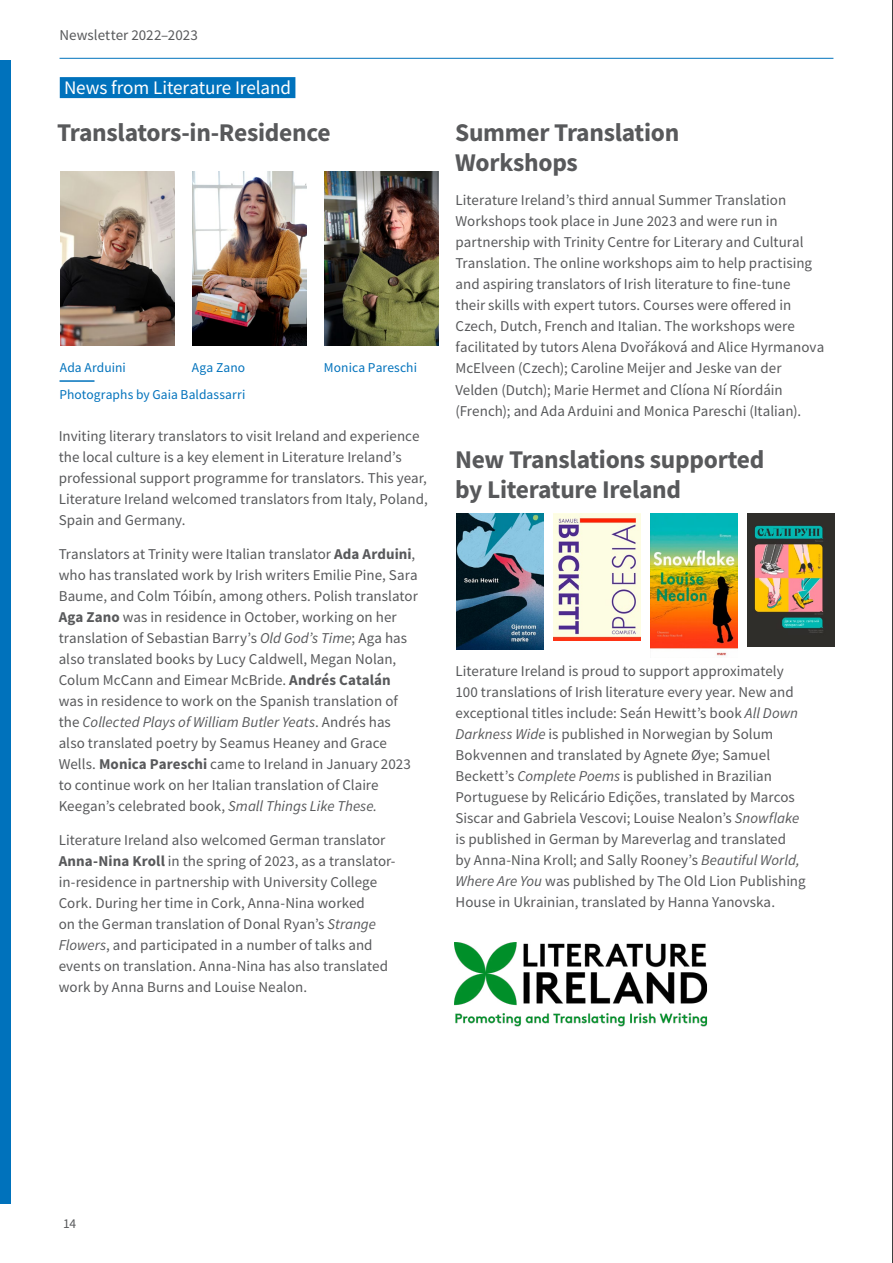
<style>
.page{position:relative;width:893px;height:1263px;background:#fff}
.page>*{position:absolute;margin:0;border:0;box-sizing:border-box;transform-origin:0 0}
.t1{font:700 25.5px/30.6px "Source Sans Pro";letter-spacing:-.01em;color:#58595b}
.t2{font:19.2px "Source Sans Pro";letter-spacing:-.005em;color:#fff}
.t3{font:15px/21px "Source Sans Pro";color:#58595b}
.t4{font:13.5px "Source Sans Pro";letter-spacing:.005em;color:#0072bc}
.t5{font:13.5px "Source Sans Pro";color:#58595b}
.s1{font-weight:700}
.s2{font-style:italic}
</style>
<div class="page">
<div style="left:0;top:60px;width:10px;height:1143px;background:#0072bc"></div>
<img style="left:60px;top:171px;width:114px;height:175px">
<img style="left:192px;top:171px;width:114px;height:175px">
<img style="left:324px;top:171px;width:114px;height:175px">
<img style="left:456px;top:513px;width:87px;height:136px">
<img style="left:650px;top:513px;width:87px;height:143px">
<img style="left:553px;top:513px;width:87px;height:128px">
<img style="left:747px;top:513px;width:87px;height:133px">
<div style="left:60px;top:77px;width:235px;height:21px;background:#0072bc"></div>
<img style="left:455px;top:942px;width:253px;height:85px">
<hr style="left:60px;top:380px;width:35px;height:2px;background:#0072bc">
<hr style="left:60px;top:58px;width:773px;height:1px;background:#0072bc">
<hr style="left:892px;top:0;width:1px;height:1263px;background:#000">
<p class="t3" style="left:59px;top:24px;width:140px">Newsletter 2022–2023</p>
<p class="t2" style="left:64px;top:75px;width:229px">News from Literature Ireland</p>
<h1 class="t1" style="left:57px;top:116px;width:275px">Translators-in-Residence</h1>
<h1 class="t1" style="left:455px;top:116px;width:226px">Summer Translation<br>Workshops</h1>
<p class="t4" style="left:60px;top:359px;width:67px">Ada Arduini</p>
<p class="t4" style="left:192px;top:359px;width:55px">Aga Zano</p>
<p class="t4" style="left:324px;top:359px;width:95px">Monica Pareschi</p>
<p class="t4" style="left:60px;top:386px;width:187px">Photographs by Gaia Baldassarri</p>
<p class="t3" style="left:59px;top:425px;width:370px">Inviting literary translators to visit Ireland and experience the local culture is a key element in Literature Ireland’s professional support programme for translators. This year, Literature Ireland welcomed translators from Italy, Poland, Spain and Germany.</p>
<p class="t3" style="left:59px;top:543px;width:361px">Translators at Trinity were Italian translator <span class="s1">Ada Arduini</span>, who has translated work by Irish writers Emilie Pine, Sara Baume, and Colm Tóibín, among others. Polish translator <span class="s1">Aga Zano</span> was in residence in October, working on her translation of Sebastian Barry’s <span class="s2">Old God’s Time</span>; Aga has also translated books by Lucy Caldwell, Megan Nolan, Colum McCann and Eimear McBride. <span class="s1">Andrés Catalán </span>was in residence to work on the Spanish translation of the <span class="s2">Collected Plays of William Butler Yeats</span>. Andrés has also translated poetry by Seamus Heaney and Grace Wells. <span class="s1">Monica Pareschi</span> came to Ireland in January 2023 to continue work on her Italian translation of Claire Keegan’s celebrated book, <span class="s2">Small Things Like These.</span></p>
<p class="t3" style="left:59px;top:829px;width:338px">Literature Ireland also welcomed German translator <span class="s1">Anna-Nina Kroll</span> in the spring of 2023, as a translator&shy;in-residence in partnership with University College Cork. During her time in Cork, Anna-Nina worked<br>on the German translation of Donal Ryan’s <span class="s2">Strange Flowers</span>, and participated in a number of talks and events on translation. Anna-Nina has also translated work by Anna Burns and Louise Nealon.</p>
<p class="t3" style="left:455px;top:190px;width:370px">Literature Ireland’s third annual Summer Translation Workshops took place in June 2023 and were run in partnership with Trinity Centre for Literary and Cultural Translation. The online workshops aim to help practising and aspiring translators of Irish literature to fine-tune<br>their skills with expert tutors. Courses were offered in Czech, Dutch, French and Italian. The workshops were facilitated by tutors Alena Dvořáková and Alice Hyrmanova McElveen (Czech); Caroline Meijer and Jeske van der Velden (Dutch); Marie Hermet and Clíona Ní Ríordáin (French); and Ada Arduini and Monica Pareschi (Italian).</p>
<h1 class="t1" style="left:455px;top:444px;width:311px">New Translations supported by Literature Ireland</h1>
<p class="t3" style="left:455px;top:660px;width:352px">Literature Ireland is proud to support approximately 100 translations of Irish literature every year. New and exceptional titles include: Seán Hewitt’s book <span class="s2">All Down Darkness Wide</span> is published in Norwegian by Solum Bokvennen and translated by Agnete Øye; Samuel Beckett’s <span class="s2">Complete Poems</span> is published in Brazilian Portuguese by Relicário Edições, translated by Marcos Siscar and Gabriela Vescovi; Louise Nealon’s <span class="s2">Snowflake </span>is published in German by Mareverlag and translated<br>by Anna-Nina Kroll; and Sally Rooney’s <span class="s2">Beautiful World, Where Are You</span> was published by The Old Lion Publishing House in Ukrainian, translated by Hanna Yanovska.</p>
<p class="t5" style="left:63px;top:1215px;width:15px">14</p>
</div>
